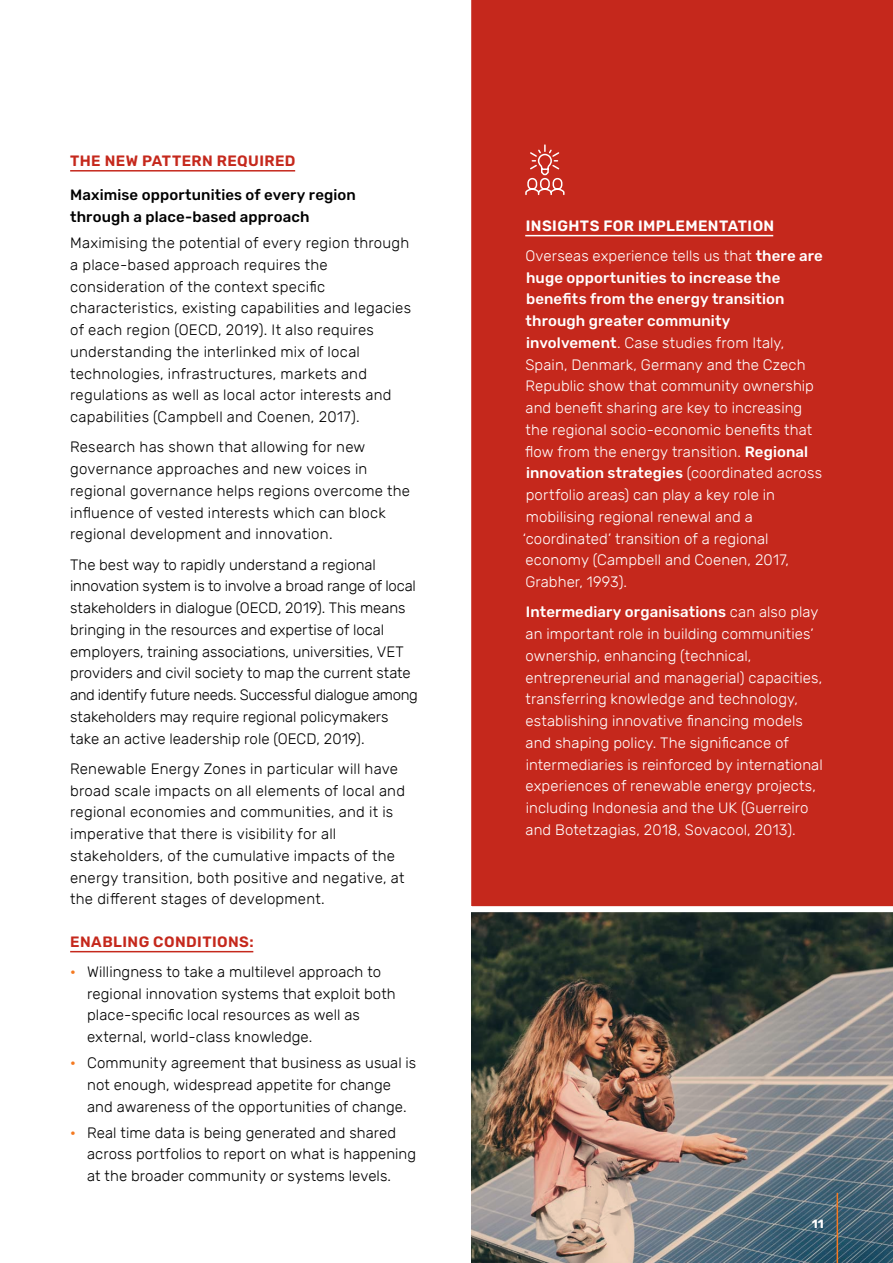
<style>
.page{position:relative;width:893px;height:1263px;background:#fff}
.page>*{position:absolute;margin:0;border:0;box-sizing:border-box;transform-origin:0 0}
.t1{font:300 15px/21.8px "Rubik";letter-spacing:.01em;color:#000}
.t2{font:300 15px/21.8px "Rubik";letter-spacing:.005em;color:#fff}
.t3{font:500 15px/21.8px "Rubik";letter-spacing:.01em;color:#000}
.t4{font:600 15px "Rubik";letter-spacing:.025em;color:#c5281c}
.t5{font:700 12px "Rubik";color:#fff}
.s1{font-weight:500;color:#f47920}
.s2{font-weight:600}
.s3{font-weight:500}
</style>
<div class="page">
<img style="left:471px;top:912px;width:422px;height:351px">
<div style="left:471px;top:0;width:422px;height:907px;background:#c5281c"></div>
<svg style="left:524px;top:144px;width:41px;height:52px;background:#ce4d43"></svg>
<hr style="left:525px;top:235px;width:248px;height:1px;background:#fff">
<hr style="left:70px;top:170px;width:225px;height:2px;background:#c5281c">
<hr style="left:70px;top:951px;width:183px;height:1px;background:#c5281c">
<hr style="left:837px;top:1193px;width:1px;height:70px;background:#f47920">
<p class="t4" style="left:70px;top:152px;width:227px">THE NEW PATTERN REQUIRED</p>
<p class="t3" style="left:70px;top:185px;width:287px">Maximise opportunities of every region through a place-based approach</p>
<p class="t1" style="left:70px;top:232px;width:342px">Maximising the potential of every region through a place-based approach requires the consideration of the context specific characteristics, existing capabilities and legacies of each region (OECD, 2019). It also requires understanding the interlinked mix of local technologies, infrastructures, markets and regulations as well as local actor interests and capabilities (Campbell and Coenen, 2017).</p>
<p class="t1" style="left:70px;top:437px;width:341px">Research has shown that allowing for new governance approaches and new voices in regional governance helps regions overcome the influence of vested interests which can block regional development and innovation.</p>
<p class="t1" style="left:70px;top:554px;width:349px">The best way to rapidly understand a regional innovation system is to involve a broad range of local stakeholders in dialogue (OECD, 2019). This means bringing in the resources and expertise of local employers, training associations, universities, VET providers and civil society to map the current state and identify future needs. Successful dialogue among stakeholders may require regional policymakers take an active leadership role (OECD, 2019).</p>
<p class="t1" style="left:70px;top:758px;width:336px">Renewable Energy Zones in particular will have broad scale impacts on all elements of local and regional economies and communities, and it is imperative that there is visibility for all stakeholders, of the cumulative impacts of the energy transition, both positive and negative, at the different stages of development.</p>
<p class="t4" style="left:70px;top:933px;width:185px">ENABLING CONDITIONS:</p>
<p class="t1" style="left:87px;top:961px;width:310px;text-indent:-17px"><span class="s1">•</span> Willingness to take a multilevel approach to regional innovation systems that exploit both place-specific local resources as well as external, world-class knowledge.</p>
<p class="t1" style="left:70px;top:1052px;width:348px;text-align:center"><span class="s1">•</span> Community agreement that business as usual is not enough, widespread appetite for change<br>and awareness of the opportunities of change.</p>
<p class="t1" style="left:87px;top:1122px;width:331px;text-indent:-17px"><span class="s1">•</span> Real time data is being generated and shared across portfolios to report on what is happening at the broader community or systems levels.</p>
<p class="t2" style="left:525px;top:211px;width:299px;line-height:30.3px"><span class="s2">INSIGHTS FOR IMPLEMENTATION<br></span>Overseas experience tells us that <span class="s3">there are</span></p>
<p class="t2" style="left:523px;top:267px;width:301px"><span class="s3">huge opportunities to increase the benefits from the energy transition through greater community involvement</span>. Case studies from Italy, Spain, Denmark, Germany and the Czech Republic show that community ownership and benefit sharing are key to increasing the regional socio-economic benefits that flow from the energy transition. <span class="s3">Regional innovation strategies</span> (coordinated across portfolio areas) can play a key role in mobilising regional renewal and a ‘coordinated’ transition of a regional economy (Campbell and Coenen, 2017, Grabher, 1993).</p>
<p class="t2" style="left:525px;top:602px;width:299px"><span class="s3">Intermediary organisations</span> can also play an important role in building communities’ ownership, enhancing (technical, entrepreneurial and managerial) capacities, transferring knowledge and technology, establishing innovative financing models and shaping policy. The significance of intermediaries is reinforced by international experiences of renewable energy projects, including Indonesia and the UK (Guerreiro and Botetzagias, 2018, Sovacool, 2013).</p>
<p class="t5" style="left:812px;top:1217px;width:13px">11</p>
</div>
